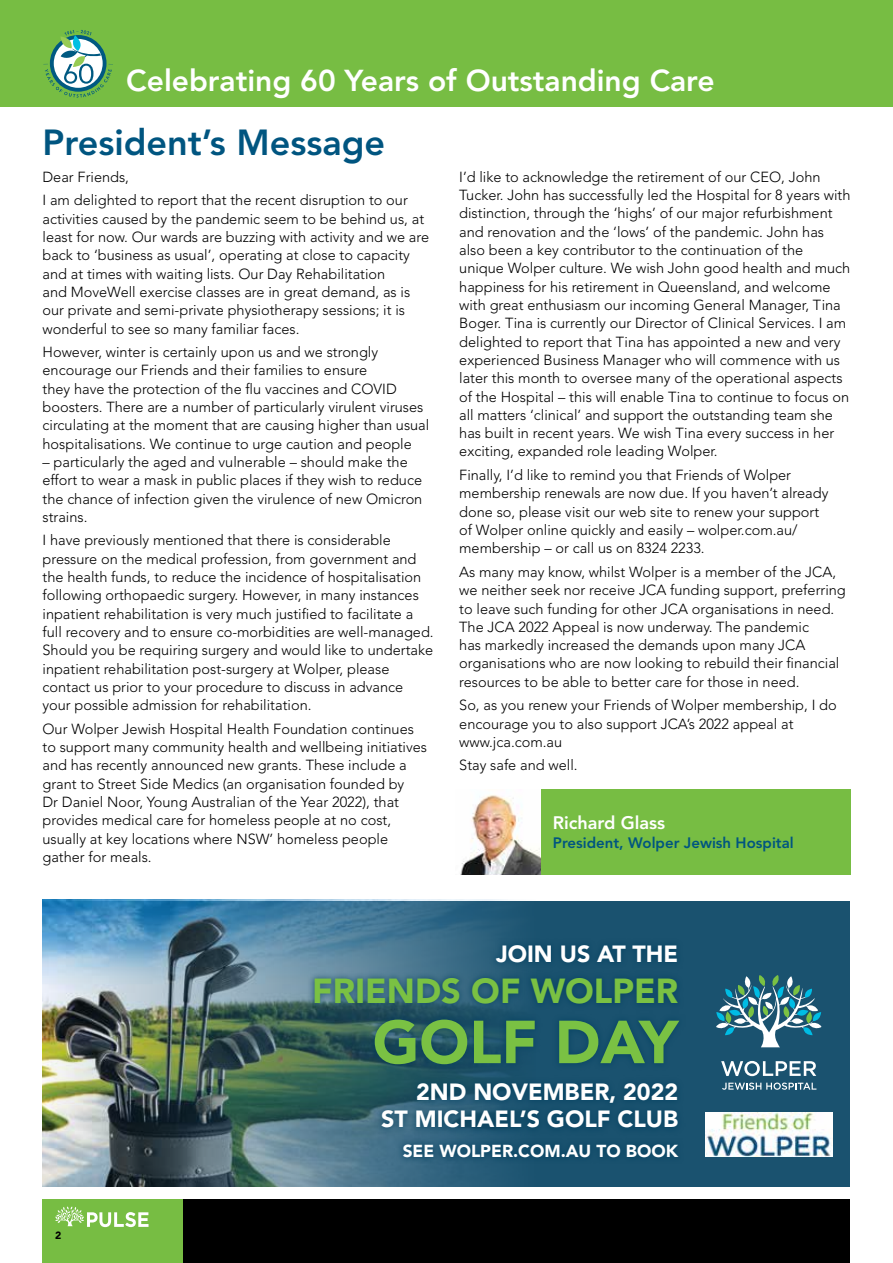
<style>
.page{position:relative;width:893px;height:1263px;background:#fff}
.page>*{position:absolute;margin:0;border:0;box-sizing:border-box;transform-origin:0 0}
.t1{font:900 60px "Avenir";color:#7ac143}
.t2{font:800 36px "Avenir";color:#005580}
.t3{font:900 34.5px "Avenir";color:#7ac143}
.t4{font:800 30px "Avenir";color:#fff}
.t5{font:900 23.25px/27.9px "Avenir";color:#fff;text-align:right}
.t6{font:800 18px "Avenir";color:#fff}
.t7{font:900 17.25px "Avenir";color:#fff}
.t8{font:800 15px "Avenir";color:#005580}
.t9{font:300 14.55px/18.3px "Avenir";color:#000}
.t10{font:900 10.5px "Avenir";color:#000}
</style>
<div class="page">
<div style="left:43px;top:1199px;width:807px;height:64px;background:#000"></div>
<div style="left:43px;top:1199px;width:140px;height:64px;background:#77bd43"></div>
<div style="left:0;top:0;width:893px;height:106px;background:#77bd43"></div>
<svg style="left:43px;top:30px;width:70px;height:68px"></svg>
<svg style="left:55px;top:1206px;width:94px;height:21px"></svg>
<div style="left:43px;top:901px;width:807px;height:285px;background:#1a526f"></div>
<div style="left:456px;top:789px;width:394px;height:85px;background:#77bd43"></div>
<img style="left:456px;top:789px;width:84px;height:85px">
<img style="left:42px;top:899px;width:464px;height:287px">
<div style="left:307px;top:937px;width:379px;height:227px;background:#003f5f;opacity:.6"></div>
<svg style="left:721px;top:1061px;width:95px;height:15px"></svg>
<svg style="left:722px;top:1082px;width:94px;height:8px"></svg>
<svg style="left:716px;top:975px;width:105px;height:72px"></svg>
<img style="left:705px;top:1112px;width:127px;height:45px">
<h3 class="t4" style="left:126px;top:68px;width:590px">Celebrating 60 Years of Outstanding Care</h3>
<h2 class="t2" style="left:43px;top:127px;width:344px">President’s Message</h2>
<p class="t9" style="left:43px;top:166px;width:367px;line-height:23.5px">Dear Friends,<br>I am delighted to report that the recent disruption to our</p>
<p class="t9" style="left:43px;top:211px;width:388px">activities caused by the pandemic seem to be behind us, at least for now. Our wards are buzzing with activity and we are back to ‘business as usual’, operating at close to capacity and at times with waiting lists. Our Day Rehabilitation<br>and MoveWell exercise classes are in great demand, as is our private and semi-private physiotherapy sessions; it is wonderful to see so many familiar faces.</p>
<p class="t9" style="left:43px;top:344px;width:388px">However, winter is certainly upon us and we strongly encourage our Friends and their families to ensure<br>they have the protection of the flu vaccines and COVID boosters. There are a number of particularly virulent viruses circulating at the moment that are causing higher than usual hospitalisations. We continue to urge caution and people</p>
<p class="t9" style="left:43px;top:454px;width:381px">– particularly the aged and vulnerable – should make the effort to wear a mask in public places if they wish to reduce the chance of infection given the virulence of new Omicron strains.</p>
<p class="t9" style="left:43px;top:532px;width:393px">I have previously mentioned that there is considerable pressure on the medical profession, from government and the health funds, to reduce the incidence of hospitalisation following orthopaedic surgery. However, in many instances inpatient rehabilitation is very much justified to facilitate a full recovery and to ensure co-morbidities are well-managed.<br>Should you be requiring surgery and would like to undertake inpatient rehabilitation post-surgery at Wolper, please contact us prior to your procedure to discuss in advance your possible admission for rehabilitation.</p>
<p class="t9" style="left:43px;top:721px;width:386px">Our Wolper Jewish Hospital Health Foundation continues to support many community health and wellbeing initiatives and has recently announced new grants. These include a grant to Street Side Medics (an organisation founded by<br>Dr Daniel Noor, Young Australian of the Year 2022), that provides medical care for homeless people at no cost, usually at key locations where NSW’ homeless people gather for meals.</p>
<p class="t9" style="left:459px;top:169px;width:393px">I’d like to acknowledge the retirement of our CEO, John Tucker. John has successfully led the Hospital for 8 years with distinction, through the ‘highs’ of our major refurbishment and renovation and the ‘lows’ of the pandemic. John has also been a key contributor to the continuation of the unique Wolper culture. We wish John good health and much happiness for his retirement in Queensland, and welcome with great enthusiasm our incoming General Manager, Tina Boger. Tina is currently our Director of Clinical Services. I am delighted to report that Tina has appointed a new and very experienced Business Manager who will commence with us later this month to oversee many of the operational aspects of the Hospital – this will enable Tina to continue to focus on all matters ‘clinical’ and support the outstanding team she has built in recent years. We wish Tina every success in her exciting, expanded role leading Wolper.</p>
<p class="t9" style="left:459px;top:467px;width:371px">Finally, I’d like to remind you that Friends of Wolper membership renewals are now due. If you haven’t already done so, please visit our web site to renew your support of Wolper online quickly and easily – wolper.com.au/ membership – or call us on 8324 2233.</p>
<p class="t9" style="left:459px;top:564px;width:388px">As many may know, whilst Wolper is a member of the JCA, we neither seek nor receive JCA funding support, preferring to leave such funding for other JCA organisations in need.<br>The JCA 2022 Appeal is now underway. The pandemic<br>has markedly increased the demands upon many JCA organisations who are now looking to rebuild their financial resources to be able to better care for those in need.</p>
<p class="t9" style="left:459px;top:697px;width:379px">So, as you renew your Friends of Wolper membership, I do encourage you to also support JCA’s 2022 appeal at www.jca.com.au</p>
<p class="t9" style="left:459px;top:757px;width:120px">Stay safe and well.</p>
<p class="t6" style="left:553px;top:815px;width:114px">Richard Glass</p>
<p class="t8" style="left:553px;top:837px;width:242px">President, Wolper Jewish Hospital</p>
<p class="t10" style="left:55px;top:1231px;width:8px">2</p>
<h3 class="t5" style="left:496px;top:940px;width:184px">JOIN US AT THE</h3>
<h3 class="t3" style="left:312px;top:977px;width:368px">FRIENDS OF WOLPER</h3>
<h1 class="t1" style="left:373px;top:1018px;width:307px">GOLF DAY</h1>
<h3 class="t5" style="left:381px;top:1078px;width:299px">2ND NOVEMBER, 2022<br>ST MICHAEL’S GOLF CLUB</h3>
<p class="t7" style="left:403px;top:1143px;width:277px">SEE WOLPER.COM.AU TO BOOK</p>
</div>
